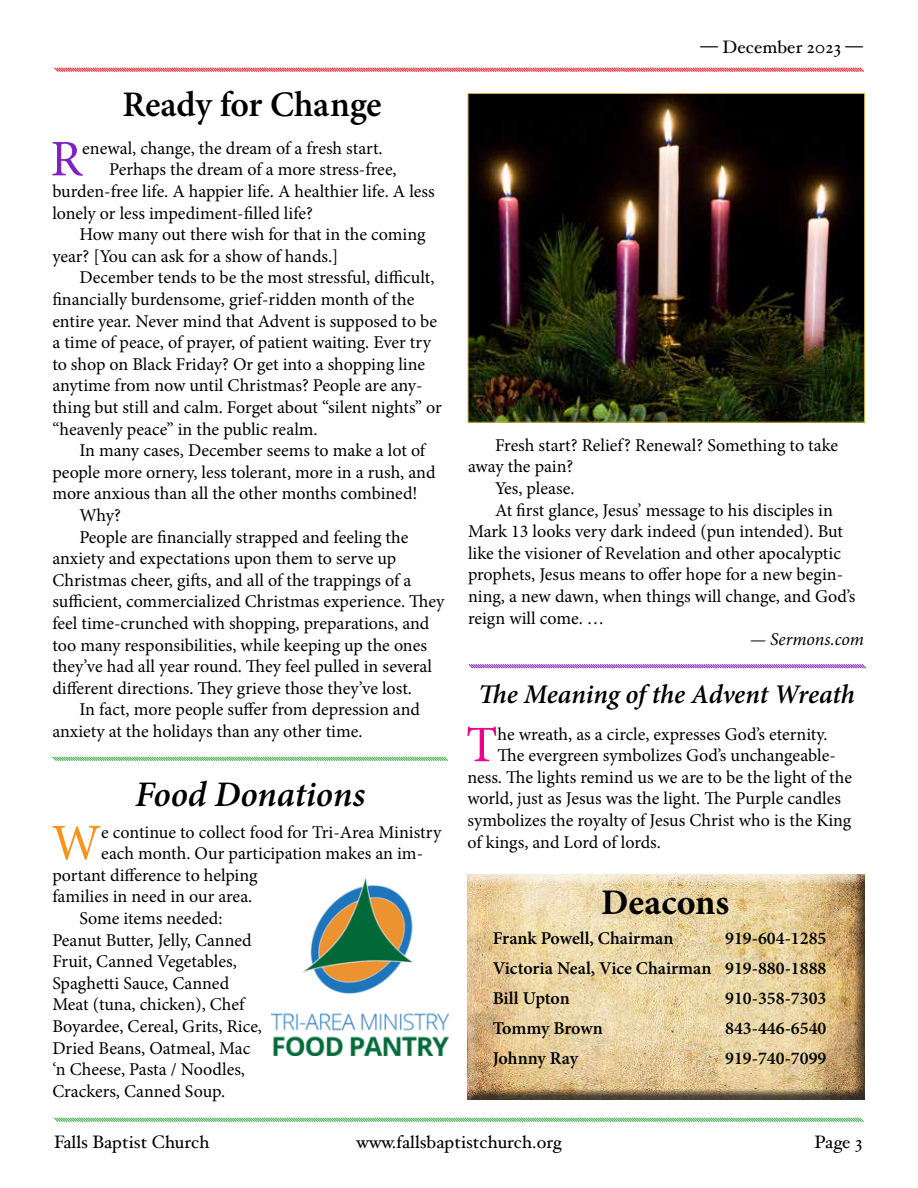
<style>
.page{position:relative;width:918px;height:1188px;background:#fff}
.page>*{position:absolute;margin:0;border:0;box-sizing:border-box;transform-origin:0 0}
.t1{font:51.3px "Minion Pro";color:#f7941e}
.t2{font:51.3px "Minion Pro";color:#8022c1}
.t3{font:51.3px "Minion Pro";color:#ec008c}
.t4{font:600 36px "Minion Pro";letter-spacing:-.01em;color:#000}
.t5{font:italic 600 36px "Minion Pro";letter-spacing:-.005em;color:#000}
.t6{font:700 36px "Minion Pro";color:#000}
.t7{font:italic 600 27px "Minion Pro";letter-spacing:-.005em;color:#000}
.t8{font:18px "Minion Pro";color:#000}
.t9{font:600 18px/30px "Minion Pro";color:#000;text-align:justify}
.t10{font:18px "Hoefler Text";color:#000}
.t11{font:italic 18px "Minion Pro";letter-spacing:-.005em;color:#000}
</style>
<div class="page">
<svg style="left:468px;top:664px;width:398px;height:5px;background:#c093e0"></svg>
<svg style="left:54px;top:1117px;width:810px;height:5px;background:#a1d6a5"></svg>
<svg style="left:54px;top:67px;width:810px;height:5px;background:#f59093"></svg>
<img style="left:272px;top:878px;width:176px;height:178px">
<div style="left:466px;top:874px;width:400px;height:226px;background:#000;opacity:.75"></div>
<svg style="left:52px;top:756px;width:397px;height:5px;background:#a2d6a6"></svg>
<img style="left:470px;top:95px;width:393px;height:326px">
<div style="left:468px;top:93px;width:397px;height:330px;border:1px solid #dbb44a"></div>
<h2 class="t4" style="left:123px;top:80px;width:261px">Ready for Change</h2>
<h1 class="t2" style="left:50px;top:125px;width:33px">R</h1>
<p class="t8" style="left:82px;top:136px;width:302px">enewal, change, the dream of a fresh start.</p>
<p class="t8" style="left:109px;top:158px;width:289px">Perhaps the dream of a more stress-free,</p>
<p class="t8" style="left:52px;top:179px;width:384px">burden-free life. A happier life. A healthier life. A less</p>
<p class="t8" style="left:52px;top:201px;width:262px">lonely or less impediment-filled life?</p>
<p class="t8" style="left:79px;top:222px;width:348px">How many out there wish for that in the coming</p>
<p class="t8" style="left:52px;top:244px;width:288px">year? [You can ask for a show of hands.]</p>
<p class="t8" style="left:79px;top:266px;width:357px">December tends to be the most stressful, difficult,</p>
<p class="t8" style="left:52px;top:287px;width:364px">financially burdensome, grief-ridden month of the</p>
<p class="t8" style="left:52px;top:309px;width:386px">entire year. Never mind that Advent is supposed to be</p>
<p class="t8" style="left:52px;top:330px;width:380px">a time of peace, of prayer, of patient waiting. Ever try</p>
<p class="t8" style="left:52px;top:352px;width:374px">to shop on Black Friday? Or get into a shopping line</p>
<p class="t8" style="left:52px;top:374px;width:372px">anytime from now until Christmas? People are any-</p>
<p class="t8" style="left:52px;top:395px;width:391px">thing but still and calm. Forget about “silent nights” or</p>
<p class="t8" style="left:52px;top:417px;width:267px">“heavenly peace” in the public realm.</p>
<p class="t8" style="left:79px;top:438px;width:347px">In many cases, December seems to make a lot of</p>
<p class="t8" style="left:52px;top:460px;width:385px">people more ornery, less tolerant, more in a rush, and</p>
<p class="t8" style="left:52px;top:482px;width:367px">more anxious than all the other months combined!</p>
<p class="t8" style="left:79px;top:503px;width:43px">Why?</p>
<p class="t8" style="left:79px;top:525px;width:331px">People are financially strapped and feeling the</p>
<p class="t8" style="left:52px;top:546px;width:346px">anxiety and expectations upon them to serve up</p>
<p class="t8" style="left:52px;top:568px;width:361px">Christmas cheer, gifts, and all of the trappings of a</p>
<p class="t8" style="left:52px;top:590px;width:394px">sufficient, commercialized Christmas experience. They</p>
<p class="t8" style="left:52px;top:611px;width:379px">feel time-crunched with shopping, preparations, and</p>
<p class="t8" style="left:52px;top:633px;width:376px">too many responsibilities, while keeping up the ones</p>
<p class="t8" style="left:52px;top:654px;width:381px">they’ve had all year round. They feel pulled in several</p>
<p class="t8" style="left:52px;top:676px;width:361px">different directions. They grieve those they’ve lost.</p>
<p class="t8" style="left:79px;top:698px;width:342px">In fact, more people suffer from depression and</p>
<p class="t8" style="left:52px;top:719px;width:312px">anxiety at the holidays than any other time.</p>
<h2 class="t5" style="left:135px;top:769px;width:232px">Food Donations</h2>
<h1 class="t1" style="left:52px;top:808px;width:51px">W</h1>
<p class="t8" style="left:101px;top:820px;width:342px">e continue to collect food for Tri-Area Ministry</p>
<p class="t8" style="left:101px;top:841px;width:323px">each month. Our participation makes an im-</p>
<p class="t8" style="left:52px;top:863px;width:207px">portant difference to helping</p>
<p class="t8" style="left:52px;top:885px;width:202px">families in need in our area.</p>
<p class="t8" style="left:79px;top:906px;width:145px">Some items needed:</p>
<p class="t8" style="left:52px;top:928px;width:201px">Peanut Butter, Jelly, Canned</p>
<p class="t8" style="left:52px;top:949px;width:186px">Fruit, Canned Vegetables,</p>
<p class="t8" style="left:52px;top:971px;width:178px">Spaghetti Sauce, Canned</p>
<p class="t8" style="left:52px;top:993px;width:194px">Meat (tuna, chicken), Chef</p>
<p class="t8" style="left:52px;top:1014px;width:211px">Boyardee, Cereal, Grits, Rice,</p>
<p class="t8" style="left:52px;top:1036px;width:200px">Dried Beans, Oatmeal, Mac</p>
<p class="t8" style="left:52px;top:1057px;width:194px">‘n Cheese, Pasta / Noodles,</p>
<p class="t8" style="left:52px;top:1079px;width:174px">Crackers, Canned Soup.</p>
<p class="t10" style="left:701px;top:36px;width:164px">— December 2023 —</p>
<p class="t8" style="left:495px;top:433px;width:345px">Fresh start? Relief? Renewal? Something to take</p>
<p class="t8" style="left:468px;top:455px;width:107px">away the pain?</p>
<p class="t8" style="left:495px;top:476px;width:81px">Yes, please.</p>
<p class="t8" style="left:495px;top:498px;width:339px">At first glance, Jesus’ message to his disciples in</p>
<p class="t8" style="left:468px;top:519px;width:377px">Mark 13 looks very dark indeed (pun intended). But</p>
<p class="t8" style="left:468px;top:541px;width:374px">like the visioner of Revelation and other apocalyptic</p>
<p class="t8" style="left:468px;top:563px;width:377px">prophets, Jesus means to offer hope for a new begin-</p>
<p class="t8" style="left:468px;top:584px;width:389px">ning, a new dawn, when things will change, and God’s</p>
<p class="t8" style="left:468px;top:606px;width:138px">reign will come. …</p>
<p class="t11" style="left:750px;top:627px;width:116px">— Sermons.com</p>
<h3 class="t7" style="left:478px;top:676px;width:378px">The Meaning of the Advent Wreath</h3>
<h1 class="t3" style="left:466px;top:710px;width:33px">T</h1>
<p class="t8" style="left:498px;top:722px;width:331px">he wreath, as a circle, expresses God’s eternity.</p>
<p class="t8" style="left:498px;top:743px;width:340px">The evergreen symbolizes God’s unchangeable-</p>
<p class="t8" style="left:467px;top:765px;width:386px">ness. The lights remind us we are to be the light of the</p>
<p class="t8" style="left:467px;top:787px;width:375px">world, just as Jesus was the light. The Purple candles</p>
<p class="t8" style="left:467px;top:808px;width:385px">symbolizes the royalty of Jesus Christ who is the King</p>
<p class="t8" style="left:467px;top:830px;width:195px">of kings, and Lord of lords.</p>
<h2 class="t6" style="left:601px;top:877px;width:130px">Deacons</h2>
<p class="t9" style="left:493px;top:923px;width:182px">Frank Powell, Chairman</p>
<p class="t9" style="left:493px;top:923px;width:335px;text-indent:233px">919-604-1285<br>Victoria Neal, Vice Chairman 919-880-1888<br>Bill Upton</p>
<p class="t9" style="left:725px;top:983px;width:103px">910-358-7303</p>
<p class="t9" style="left:493px;top:1013px;width:112px">Tommy Brown</p>
<p class="t9" style="left:725px;top:1013px;width:103px">843-446-6540</p>
<p class="t9" style="left:493px;top:1043px;width:87px">Johnny Ray</p>
<p class="t9" style="left:725px;top:1043px;width:103px">919-740-7099</p>
<p class="t10" style="left:54px;top:1131px;width:157px">Falls Baptist Church</p>
<p class="t10" style="left:356px;top:1131px;width:207px">www.fallsbaptistchurch.org</p>
<p class="t10" style="left:815px;top:1131px;width:49px">Page 3</p>
</div>
